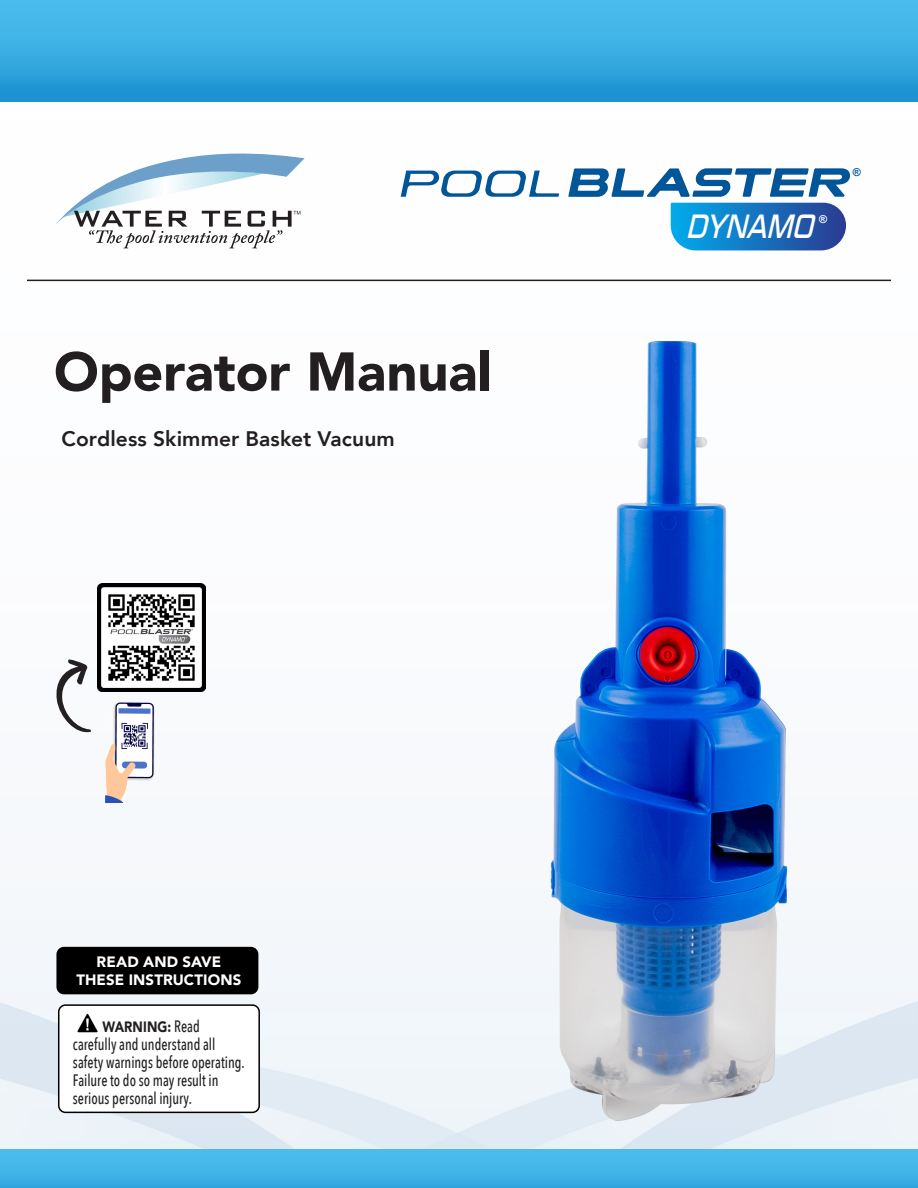
<style>
.page{position:relative;width:918px;height:1188px;background:#fff}
.page>*{position:absolute;margin:0;border:0;box-sizing:border-box;transform-origin:0 0}
.t1{font:900 54px "Avenir";color:#231f20}
.t2{font:italic 33.6px "Geom Graphic";color:#fff;scale:.73 1}
.t3{font:800 21px "Avenir";letter-spacing:.005em;color:#231f20}
.t4{font:500 16.5px/18px "Avenir Next Condensed";color:#231f20;scale:.85 1}
.t5{font:900 15px "Avenir";letter-spacing:.005em;color:#fff}
.t6{font:900 15px "Avenir";letter-spacing:.01em;color:#231f20;scale:.85 1}
.t7{font:700 10.8px "Arial";color:#fff}
.t8{font:700 10.8px "Arial";color:#005699}
.s1{font-family:"Avenir Next Condensed";font-weight:500;font-size:16.5px}
</style>
<div class="page">
<img style="left:0;top:170px;width:918px;height:979px">
<div style="left:0;top:0;width:918px;height:102px;background:linear-gradient(to bottom,#51c3f1,#1e94d1)"></div>
<div style="left:0;top:1149px;width:918px;height:39px;background:linear-gradient(to bottom,#4ec1ef,#35a9e0)"></div>
<hr style="left:27px;top:280px;width:864px;height:1px;background:#231f20">
<svg style="left:54px;top:153px;width:251px;height:95px"></svg>
<img style="left:528px;top:330px;width:282px;height:802px">
<svg style="left:671px;top:203px;width:175px;height:47px;background:#1f79c2"></svg>
<svg style="left:401px;top:171px;width:158px;height:26px"></svg>
<svg style="left:568px;top:168px;width:282px;height:29px"></svg>
<div style="left:57px;top:948px;width:201px;height:46px;background:#000;border-radius:7px"></div>
<div style="left:56px;top:947px;width:202px;height:47px;border:2px solid #000;border-radius:7px"></div>
<div style="left:59px;top:1005px;width:200px;height:107px;background:#fff;border-radius:7px"></div>
<div style="left:58px;top:1004px;width:202px;height:109px;border:2px solid #000;border-radius:7px"></div>
<svg style="left:54px;top:659px;width:38px;height:76px"></svg>
<img style="left:78px;top:1013px;width:20px;height:20px">
<img style="left:95px;top:693px;width:68px;height:109px">
<img style="left:98px;top:583px;width:108px;height:108px">
<p class="t1" style="left:54px;top:326px;width:439px">Operator Manual</p>
<p class="t3" style="left:62px;top:423px;width:335px">Cordless Skimmer Basket Vacuum</p>
<p class="t2" style="left:686px;top:206px;width:188px">DYNAMO</p>
<p class="t7" style="left:819px;top:211px;width:10px">®</p>
<p class="t8" style="left:853px;top:165px;width:10px">®</p>
<p class="t5" style="left:97px;top:949px;width:126px">READ AND SAVE</p>
<p class="t5" style="left:77px;top:967px;width:166px">THESE INSTRUCTIONS</p>
<p class="t6" style="left:102px;top:1014px;width:116px">WARNING: <span class="s1">Read</span></p>
<p class="t4" style="left:73px;top:1035px;width:204px">carefully and understand all safety warnings before operating.<br>Failure to do so may result in serious personal injury.</p>
</div>
